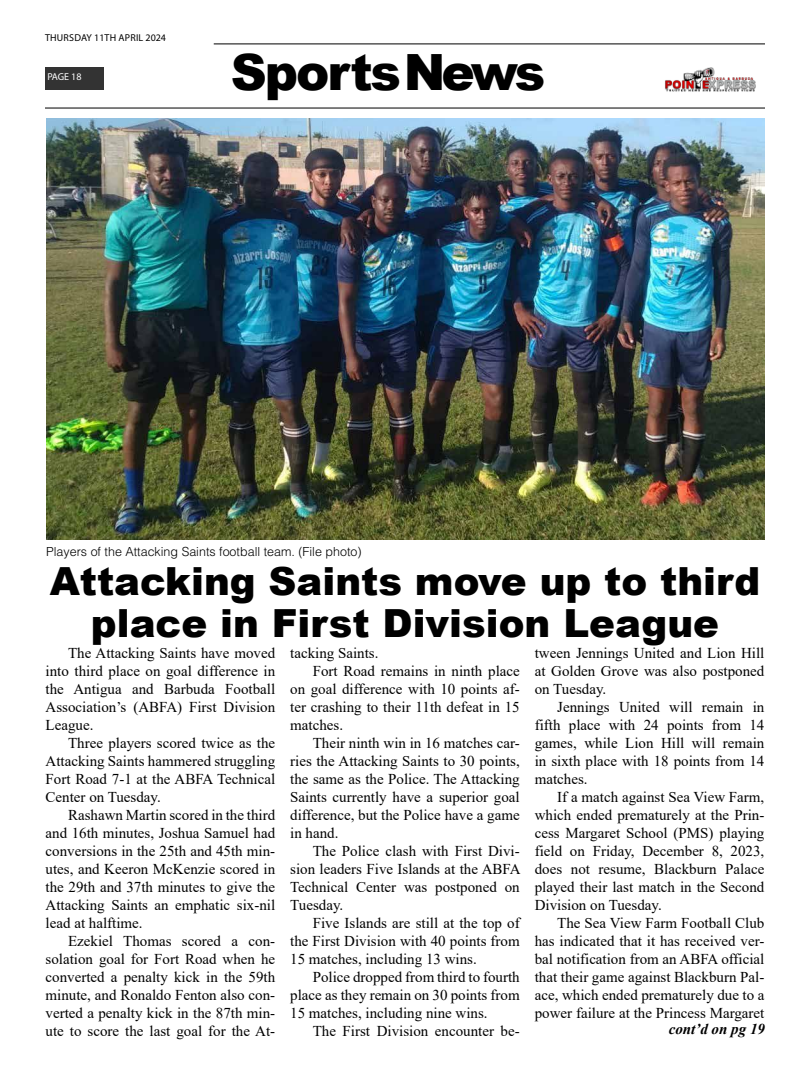
<style>
.page{position:relative;width:810px;height:1080px;background:#fff}
.page>*{position:absolute;margin:0;border:0;box-sizing:border-box;transform-origin:0 0}
.t1{font:900 50px "Arial";letter-spacing:-.04em;color:#000}
.t2{font:900 38.75px/41.2px "Arial";color:#000;text-align:center}
.t3{font:15px/18px "Times New Roman";color:#000;text-align:justify}
.t4{font:italic 700 15px "Times New Roman";color:#000}
.t5{font:300 12.5px "Helvetica LT Std";color:#000}
.t6{font:10px "Myriad Pro";letter-spacing:.02em;color:#000}
.t7{font:10px "Myriad Pro";letter-spacing:-.005em;color:#fff}
</style>
<div class="page">
<hr style="left:214px;top:43px;width:551px;height:2px;background:#333">
<div style="left:45px;top:67px;width:58px;height:22px;background:#333"></div>
<img style="left:665px;top:67px;width:91px;height:25px">
<hr style="left:45px;top:107px;width:720px;height:2px;background:#333">
<img style="left:46px;top:119px;width:719px;height:421px">
<p class="t6" style="left:45px;top:31px;width:122px">THURSDAY 11TH APRIL 2024</p>
<p class="t7" style="left:47px;top:71px;width:36px">PAGE 18</p>
<h1 class="t1" style="left:231px;top:35px;width:316px">SportsNews</h1>
<p class="t5" style="left:46px;top:544px;width:317px">Players of the Attacking Saints football team. (File photo)</p>
<h2 class="t2" style="left:50px;top:560px;width:712px">Attacking Saints move up to third place in First Division League</h2>
<p class="t3" style="left:46px;top:643px;width:231px;text-indent:22px">The Attacking Saints have moved into third place on goal difference in the Antigua and Barbuda Football Association’s (ABFA) First Division League.</p>
<p class="t3" style="left:46px;top:733px;width:231px;text-indent:22px">Three players scored twice as the Attacking Saints hammered struggling Fort Road 7-1 at the ABFA Technical Center on Tuesday.</p>
<p class="t3" style="left:46px;top:805px;width:231px;text-indent:22px">Rashawn Martin scored in the third and 16th minutes, Joshua Samuel had conversions in the 25th and 45th min&shy;utes, and Keeron McKenzie scored in the 29th and 37th minutes to give the Attacking Saints an emphatic six-nil lead at halftime.</p>
<p class="t3" style="left:46px;top:931px;width:231px;text-indent:22px">Ezekiel Thomas scored a con&shy;solation goal for Fort Road when he converted a penalty kick in the 59th minute, and Ronaldo Fenton also con&shy;verted a penalty kick in the 87th min&shy;ute to score the last goal for the At-</p>
<p class="t3" style="left:290px;top:643px;width:90px">tacking Saints.</p>
<p class="t3" style="left:313px;top:661px;width:209px">Fort Road remains in ninth place</p>
<p class="t3" style="left:290px;top:679px;width:231px">on goal difference with 10 points af-</p>
<p class="t3" style="left:290px;top:697px;width:231px">ter crashing to their 11th defeat in 15</p>
<p class="t3" style="left:290px;top:715px;width:54px">matches.</p>
<p class="t3" style="left:313px;top:733px;width:209px">Their ninth win in 16 matches car-</p>
<p class="t3" style="left:290px;top:751px;width:231px">ries the Attacking Saints to 30 points,</p>
<p class="t3" style="left:290px;top:769px;width:231px">the same as the Police. The Attacking</p>
<p class="t3" style="left:290px;top:787px;width:231px">Saints currently have a superior goal</p>
<p class="t3" style="left:290px;top:805px;width:231px">difference, but the Police have a game</p>
<p class="t3" style="left:290px;top:823px;width:50px">in hand.</p>
<p class="t3" style="left:313px;top:841px;width:209px">The Police clash with First Divi-</p>
<p class="t3" style="left:290px;top:859px;width:232px">sion leaders Five Islands at the ABFA</p>
<p class="t3" style="left:290px;top:877px;width:231px">Technical Center was postponed on</p>
<p class="t3" style="left:290px;top:895px;width:55px">Tuesday.</p>
<p class="t3" style="left:313px;top:913px;width:209px">Five Islands are still at the top of</p>
<p class="t3" style="left:290px;top:931px;width:231px">the First Division with 40 points from</p>
<p class="t3" style="left:290px;top:949px;width:188px">15 matches, including 13 wins.</p>
<p class="t3" style="left:313px;top:967px;width:209px">Police dropped from third to fourth</p>
<p class="t3" style="left:290px;top:985px;width:231px">place as they remain on 30 points from</p>
<p class="t3" style="left:290px;top:1003px;width:199px">15 matches, including nine wins.</p>
<p class="t3" style="left:313px;top:1021px;width:209px">The First Division encounter be-</p>
<p class="t3" style="left:535px;top:643px;width:231px">tween Jennings United and Lion Hill at Golden Grove was also postponed on Tuesday.</p>
<p class="t3" style="left:535px;top:697px;width:231px;text-indent:22px">Jennings United will remain in fifth place with 24 points from 14 games, while Lion Hill will remain in sixth place with 18 points from 14 matches.</p>
<p class="t3" style="left:535px;top:787px;width:231px;text-indent:22px">If a match against Sea View Farm, which ended prematurely at the Prin&shy;cess Margaret School (PMS) playing field on Friday, December 8, 2023, does not resume, Blackburn Palace played their last match in the Second Division on Tuesday.</p>
<p class="t3" style="left:535px;top:913px;width:231px;text-indent:22px">The Sea View Farm Football Club has indicated that it has received ver&shy;bal notification from an ABFA official that their game against Blackburn Pal&shy;ace, which ended prematurely due to a power failure at the Princess Margaret</p>
<p class="t4" style="left:669px;top:1018px;width:98px">cont’d on pg 19</p>
</div>
